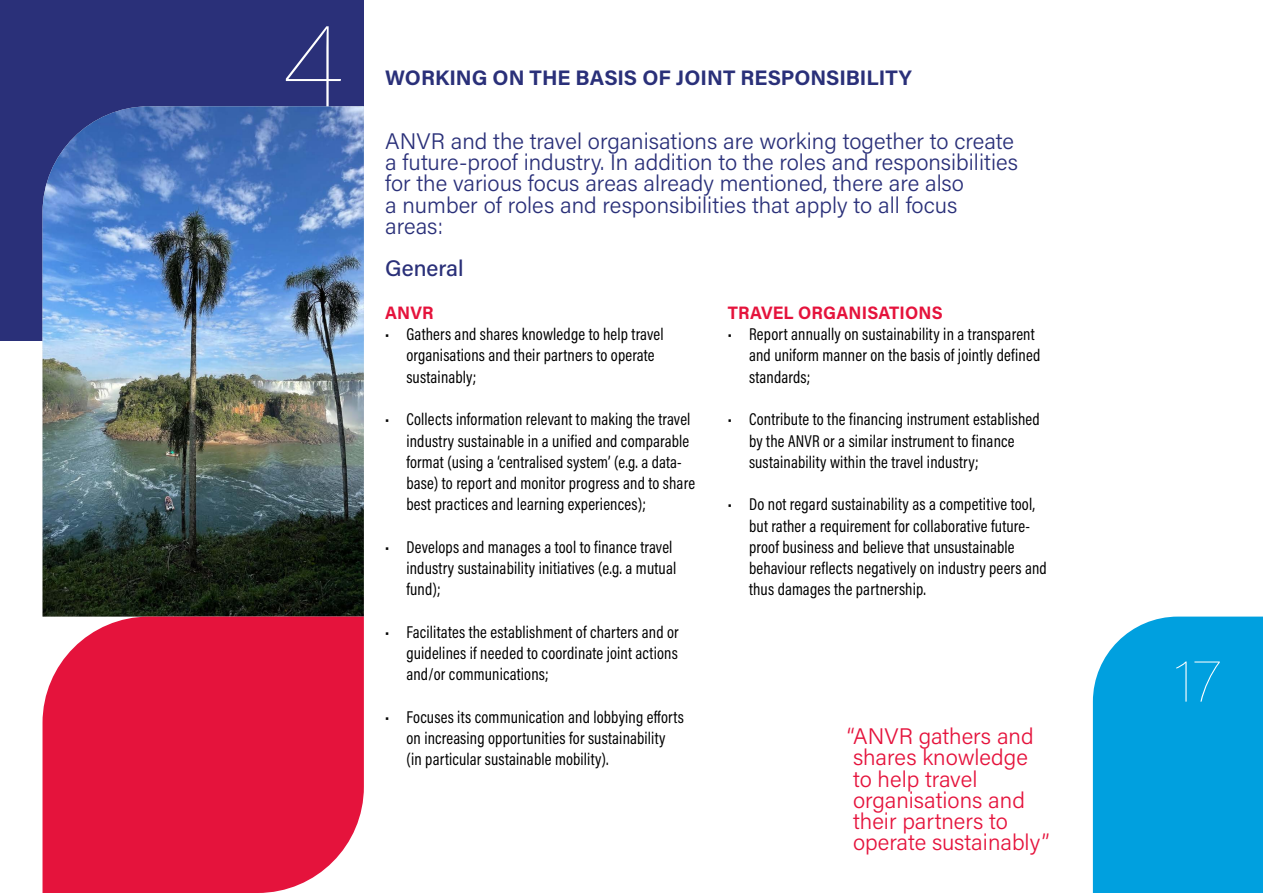
<style>
.page{position:relative;width:1263px;height:893px;background:#fff}
.page>*{position:absolute;margin:0;border:0;box-sizing:border-box;transform-origin:0 0}
.t1{font:100 112.65px "Acumin Pro";color:#fff}
.t2{font:100 57px "Acumin Pro";color:#fff}
.t3{font:300 22.5px/21.3px "Acumin Pro";color:#2a3079}
.t4{font:300 22.5px/21.3px "Acumin Pro";color:#e5133c}
.t5{font:500 22.5px "Acumin Pro";color:#2a3079}
.t6{font:700 21px "Acumin Pro";color:#2a3079}
.t7{font:700 18px "Acumin Pro";letter-spacing:.01em;color:#e5133c;scale:.96 1}
.Plat_opsomming_artikel{font:17.25px/21.3px "Acumin Pro Cond";letter-spacing:.01em;color:#000;scale:.96 1}
</style>
<div class="page">
<div style="left:0;top:0;width:364px;height:340px;background:#2a3079"></div>
<img style="left:43px;top:106px;width:321px;height:511px">
<div style="left:1093px;top:617px;width:170px;height:276px;background:#00a0df"></div>
<div style="left:43px;top:617px;width:321px;height:276px;background:#e5133c"></div>
<p class="t1" style="left:281px;top:-10px;width:63px">4</p>
<p class="t6" style="left:385px;top:63px;width:528px">WORKING ON THE BASIS OF JOINT RESPONSIBILITY</p>
<p class="t3" style="left:385px;top:129px;width:634px">ANVR and the travel organisations are working together to create a future-proof industry. In addition to the roles and responsibilities for the various focus areas already mentioned, there are also<br>a number of roles and responsibilities that apply to all focus areas:</p>
<p class="t5" style="left:385px;top:253px;width:80px">General</p>
<p class="t7" style="left:385px;top:300px;width:52px">ANVR</p>
<p class="Plat_opsomming_artikel" style="left:406px;top:323px;width:269px;text-indent:-21px">• Gathers and shares knowledge to help travel organisations and their partners to operate sustainably;</p>
<p class="Plat_opsomming_artikel" style="left:406px;top:408px;width:302px;text-indent:-21px">• Collects information relevant to making the travel industry sustainable in a unified and comparable format (using a ‘centralised system’ (e.g. a data&shy;base) to report and monitor progress and to share best practices and learning experiences);</p>
<p class="Plat_opsomming_artikel" style="left:406px;top:536px;width:283px;text-indent:-21px">• Develops and manages a tool to finance travel industry sustainability initiatives (e.g. a mutual fund);</p>
<p class="Plat_opsomming_artikel" style="left:406px;top:621px;width:285px;text-align:justify;text-indent:-21px">• Facilitates the establishment of charters and or guidelines if needed to coordinate joint actions and/or communications;</p>
<p class="Plat_opsomming_artikel" style="left:406px;top:706px;width:291px;text-indent:-21px">• Focuses its communication and lobbying efforts on increasing opportunities for sustainability (in particular sustainable mobility).</p>
<p class="t7" style="left:728px;top:300px;width:225px">TRAVEL ORGANISATIONS</p>
<p class="Plat_opsomming_artikel" style="left:749px;top:323px;width:305px;text-indent:-21px">• Report annually on sustainability in a transparent and uniform manner on the basis of jointly defined standards;</p>
<p class="Plat_opsomming_artikel" style="left:749px;top:408px;width:304px;text-indent:-21px">• Contribute to the financing instrument established by the ANVR or a similar instrument to finance sustainability within the travel industry;</p>
<p class="Plat_opsomming_artikel" style="left:749px;top:493px;width:312px;text-indent:-21px">• Do not regard sustainability as a competitive tool, but rather a requirement for collaborative future&shy;proof business and believe that unsustainable behaviour reflects negatively on industry peers and thus damages the partnership.</p>
<p class="t4" style="left:847px;top:725px;width:204px">“ANVR gathers and shares knowledge<br>to help travel organisations and their partners to operate sustainably”</p>
<p class="t2" style="left:1175px;top:643px;width:47px">17</p>
</div>
